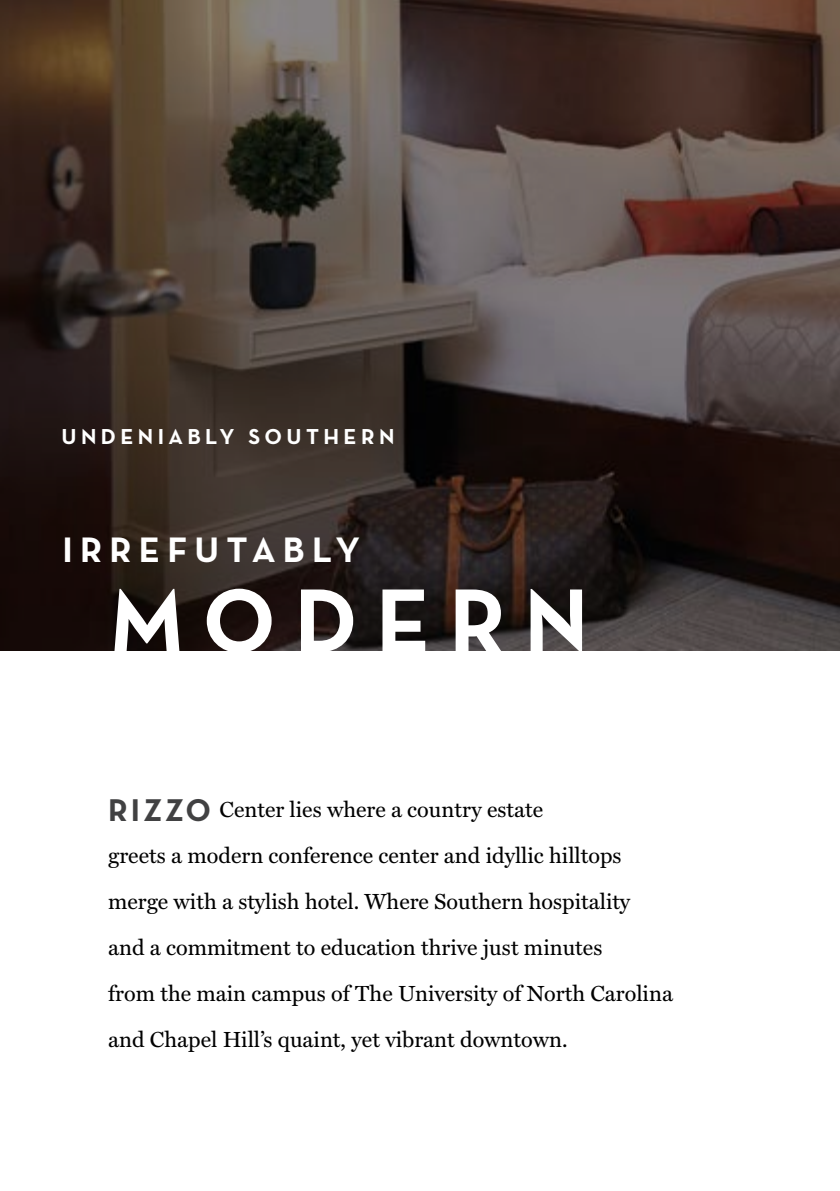
<style>
.page{position:relative;width:840px;height:1191px;background:#fff}
.page>*{position:absolute;margin:0;border:0;box-sizing:border-box;transform-origin:0 0}
.t1{font:92px "Neutra Text Bold SC Alt";letter-spacing:.2em;color:#fff}
.t2{font:36px "Neutra Text Bold SC Alt";letter-spacing:.2em;color:#fff}
.t3{font:22px/46px "Miller Text";color:#000}
.t4{font:22px "Neutra Text Bold SC Alt";letter-spacing:.2em;color:#fff}
.s1{font-family:"Neutra Text Bold SC Alt";font-size:32px;color:#414142}
</style>
<div class="page">
<img style="left:0;top:0;width:839px;height:650px">
<p class="t4" style="left:61px;top:423px;width:334px">UNDENIABLY SOUTHERN</p>
<h2 class="t2" style="left:62px;top:527px;width:299px">IRREFUTABLY</h2>
<h1 class="t1" style="left:108px;top:563px;width:481px">MODERN</h1>
<p class="t3" style="left:108px;top:786px;width:566px"><span class="s1">RIZZO</span> Center lies where a country estate<br>greets a modern conference center and idyllic hilltops merge with a stylish hotel. Where Southern hospitality<br>and a commitment to education thrive just minutes<br>from the main campus of The University of North Carolina and Chapel Hill’s quaint, yet vibrant downtown.</p>
</div>
